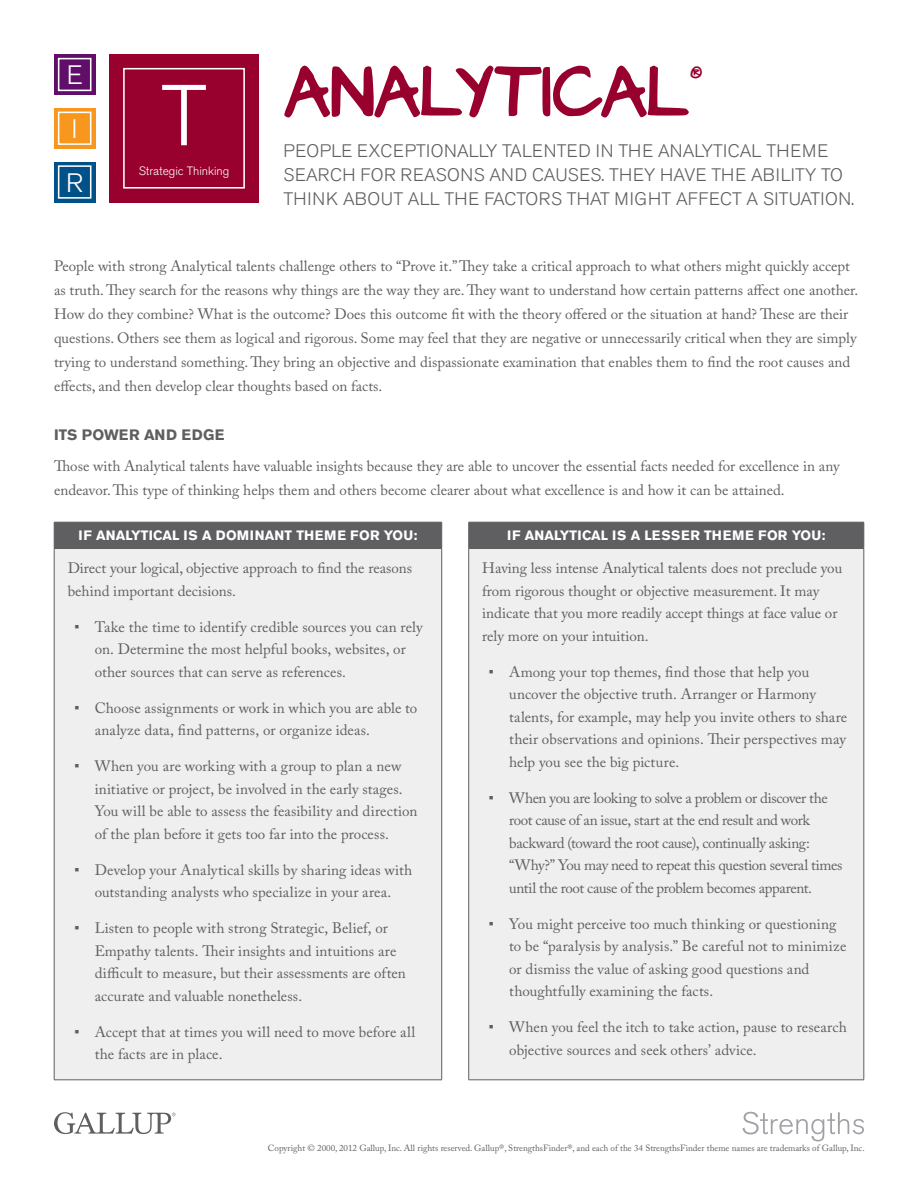
<style>
.page{position:relative;width:918px;height:1188px;background:#fff}
.page>*{position:absolute;margin:0;border:0;box-sizing:border-box;transform-origin:0 0}
.t1{font:300 85.5px "Akzidenz Grotesk BE";color:#fff}
.Strengths_HdrRed{font:700 82.5px "Strengths";letter-spacing:-.01em;color:#98012d}
.t2{font:300 26.4px "Akzidenz Grotesk BE";color:#fff}
.Strengths_HdrRed-2{font:700 21.9px "Strengths";color:#98012d}
.Main_subhead{font:300 18px/24px "Akzidenz Grotesk BE";letter-spacing:.01em;color:#5f5f62}
.List_Bullet_0{font:15px/22.5px "Adobe Caslon Pro";letter-spacing:.005em;color:#5f5f62}
.Text_Body_10_16{font:15px/24px "Adobe Caslon Pro";color:#5f5f62}
.Text_Body_10_15{font:15px/22.5px "Adobe Caslon Pro";color:#5f5f62}
.List_Bullet_0-2{font:15px/22.5px "Adobe Caslon Pro";letter-spacing:-.025em;color:#5f5f62}
.Page_Subheads{font:700 15px "Akzidenz Grotesk BE";letter-spacing:.02em;color:#5f5f62}
.Cell_header{font:700 13.5px "Akzidenz Grotesk BE";letter-spacing:.01em;color:#fff}
.t3{font:300 12px "Akzidenz Grotesk BE";color:#fff}
.t4{font:9px "Adobe Caslon Pro";color:#5f5f62}
.s1{font-family:"Akzidenz Grotesk BE"}
</style>
<div class="page">
<svg style="left:54px;top:1112px;width:122px;height:22px"></svg>
<svg style="left:743px;top:1112px;width:121px;height:29px"></svg>
<div style="left:109px;top:54px;width:150px;height:148px;background:#98012d"></div>
<div style="left:123px;top:68px;width:122px;height:121px;border:2px solid #fff"></div>
<div style="left:54px;top:108px;width:41px;height:41px;background:#f7971d"></div>
<div style="left:58px;top:112px;width:33px;height:33px;border:2px solid #fff"></div>
<div style="left:54px;top:54px;width:41px;height:41px;background:#600e69"></div>
<div style="left:58px;top:58px;width:33px;height:33px;border:2px solid #fff"></div>
<div style="left:54px;top:162px;width:41px;height:40px;background:#005187"></div>
<div style="left:58px;top:165px;width:33px;height:34px;border:2px solid #fff"></div>
<div style="left:55px;top:549px;width:809px;height:531px;background:#efeff0"></div>
<hr style="left:54px;top:549px;width:1px;height:531px;background:#5f5f62">
<hr style="left:864px;top:549px;width:1px;height:531px;background:#5f5f62">
<hr style="left:54px;top:1080px;width:388px;height:1px;background:#5f5f62">
<hr style="left:469px;top:1080px;width:395px;height:1px;background:#5f5f62">
<div style="left:54px;top:522px;width:811px;height:27px;background:#5f5f62"></div>
<hr style="left:441px;top:549px;width:1px;height:531px;background:#5f5f62">
<hr style="left:468px;top:549px;width:1px;height:531px;background:#5f5f62">
<p class="t2" style="left:67px;top:60px;width:17px">E</p>
<p class="t2" style="left:72px;top:114px;width:8px">I</p>
<p class="t2" style="left:66px;top:168px;width:19px">R</p>
<p class="t1" style="left:161px;top:68px;width:48px">T</p>
<p class="t3" style="left:139px;top:164px;width:92px">Strategic Thinking</p>
<p class="Strengths_HdrRed" style="left:284px;top:55px;width:408px">ANALYTICAL</p>
<p class="Strengths_HdrRed-2" style="left:690px;top:62px;width:13px">€</p>
<p class="Main_subhead" style="left:284px;top:140px;width:572px">PEOPLE EXCEPTIONALLY TALENTED IN THE ANALYTICAL THEME<br>SEARCH FOR REASONS AND CAUSES. THEY HAVE THE ABILITY TO<br>THINK ABOUT ALL THE FACTORS THAT MIGHT AFFECT A SITUATION.</p>
<p class="Text_Body_10_16" style="left:54px;top:254px;width:806px">People with strong Analytical talents challenge others to “Prove it.” They take a critical approach to what others might quickly accept as truth. They search for the reasons why things are the way they are. They want to understand how certain patterns affect one another.<br>How do they combine? What is the outcome? Does this outcome fit with the theory offered or the situation at hand? These are their questions. Others see them as logical and rigorous. Some may feel that they are negative or unnecessarily critical when they are simply trying to understand something. They bring an objective and dispassionate examination that enables them to find the root causes and effects, and then develop clear thoughts based on facts.</p>
<p class="Page_Subheads" style="left:54px;top:426px;width:172px">ITS POWER AND EDGE</p>
<p class="Text_Body_10_16" style="left:54px;top:454px;width:787px">Those with Analytical talents have valuable insights because they are able to uncover the essential facts needed for excellence in any endeavor. This type of thinking helps them and others become clearer about what excellence is and how it can be attained.</p>
<p class="Cell_header" style="left:79px;top:528px;width:340px">IF ANALYTICAL IS A DOMINANT THEME FOR YOU:</p>
<p class="Cell_header" style="left:507px;top:528px;width:320px">IF ANALYTICAL IS A LESSER THEME FOR YOU:</p>
<p class="Text_Body_10_15" style="left:68px;top:557px;width:346px">Direct your logical, objective approach to find the reasons behind important decisions.</p>
<p class="List_Bullet_0" style="left:95px;top:615px;width:329px;text-indent:-20px"><span class="s1">•</span> Take the time to identify credible sources you can rely on. Determine the most helpful books, websites, or other sources that can serve as references.</p>
<p class="List_Bullet_0" style="left:95px;top:696px;width:324px;text-indent:-20px"><span class="s1">•</span> Choose assignments or work in which you are able to analyze data, find patterns, or organize ideas.</p>
<p class="List_Bullet_0" style="left:95px;top:755px;width:324px;text-indent:-20px"><span class="s1">•</span> When you are working with a group to plan a new initiative or project, be involved in the early stages.<br>You will be able to assess the feasibility and direction of the plan before it gets too far into the process.</p>
<p class="List_Bullet_0" style="left:74px;top:858px;width:339px;text-align:center"><span class="s1">•</span> Develop your Analytical skills by sharing ideas with outstanding analysts who specialize in your area.</p>
<p class="List_Bullet_0" style="left:95px;top:917px;width:313px;text-indent:-20px"><span class="s1">•</span> Listen to people with strong Strategic, Belief, or Empathy talents. Their insights and intuitions are difficult to measure, but their assessments are often accurate and valuable nonetheless.</p>
<p class="List_Bullet_0" style="left:95px;top:1020px;width:322px;text-indent:-20px"><span class="s1">•</span> Accept that at times you will need to move before all the facts are in place.</p>
<p class="Text_Body_10_15" style="left:482px;top:557px;width:362px">Having less intense Analytical talents does not preclude you from rigorous thought or objective measurement. It may indicate that you more readily accept things at face value or rely more on your intuition.</p>
<p class="List_Bullet_0" style="left:509px;top:660px;width:340px;text-indent:-20px"><span class="s1">•</span> Among your top themes, find those that help you uncover the objective truth. Arranger or Harmony talents, for example, may help you invite others to share their observations and opinions. Their perspectives may help you see the big picture.</p>
<p class="List_Bullet_0-2" style="left:509px;top:786px;width:335px;text-indent:-20px"><span class="s1">•</span> When you are looking to solve a problem or discover the root cause of an issue, start at the end result and work backward (toward the root cause), continually asking: “Why?” You may need to repeat this question several times until the root cause of the problem becomes apparent.</p>
<p class="List_Bullet_0" style="left:509px;top:912px;width:339px;text-indent:-20px"><span class="s1">•</span> You might perceive too much thinking or questioning to be “paralysis by analysis.” Be careful not to minimize or dismiss the value of asking good questions and thoughtfully examining the facts.</p>
<p class="List_Bullet_0" style="left:509px;top:1016px;width:339px;text-indent:-20px"><span class="s1">•</span> When you feel the itch to take action, pause to research objective sources and seek others’ advice.</p>
<p class="t4" style="left:268px;top:1143px;width:598px">Copyright © 2000, 2012 Gallup, Inc. All rights reserved. Gallup®, StrengthsFinder®, and each of the 34 StrengthsFinder theme names are trademarks of Gallup, Inc.</p>
</div>
